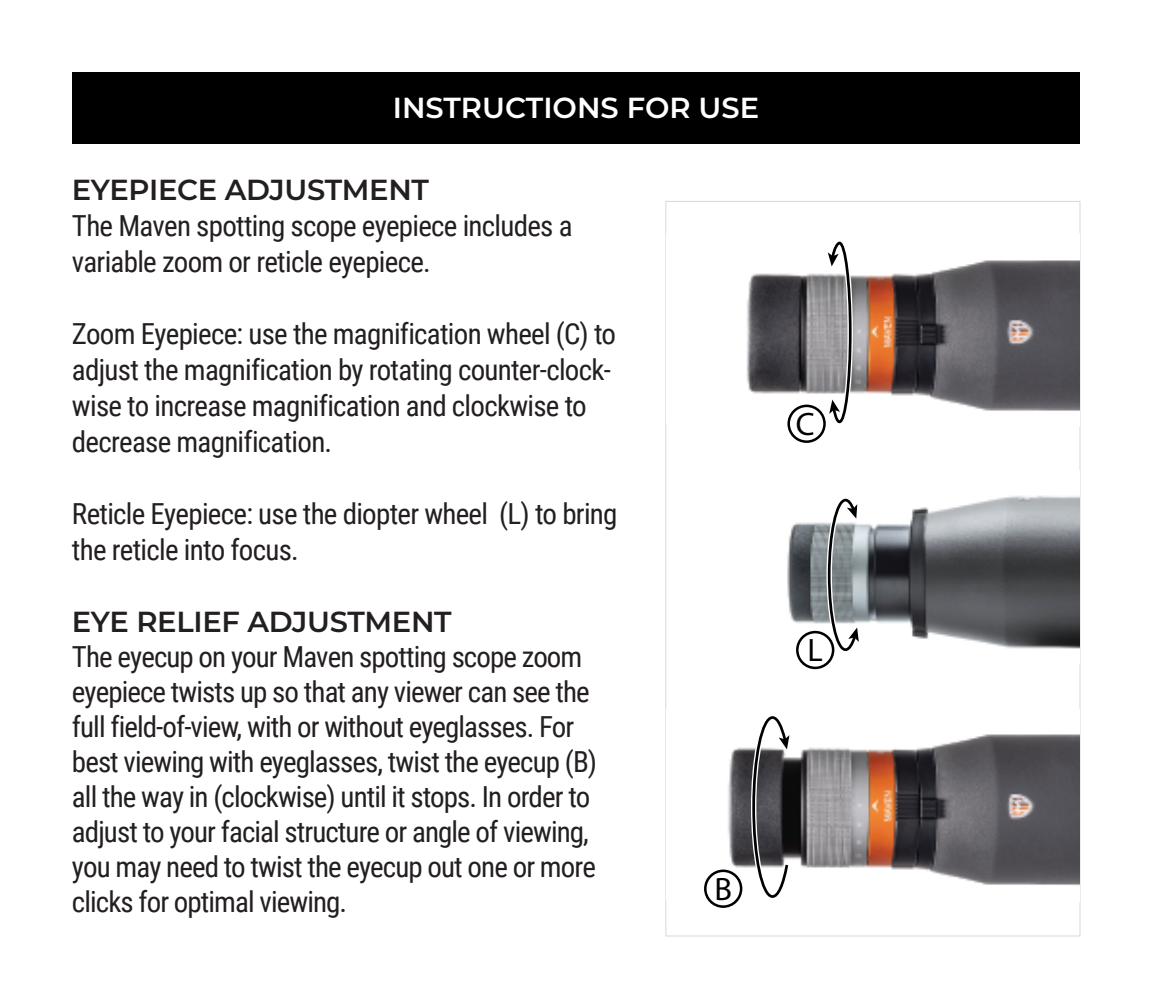
<style>
.page{position:relative;width:1152px;height:1008px;background:#fff}
.page>*{position:absolute;margin:0;border:0;box-sizing:border-box;transform-origin:0 0}
.t1{font:32.4px "Myriad Pro";color:#000}
.t2{font:28.8px/35.2px "Roboto Condensed";letter-spacing:-.03em;color:#231f20}
.t3{font:600 28.8px "Montserrat";letter-spacing:-.01em;color:#231f20}
.t4{font:600 28.8px "Montserrat";color:#fff}
</style>
<div class="page">
<div style="left:72px;top:72px;width:1008px;height:72px;background:#000"></div>
<img style="left:666px;top:260px;width:414px;height:167px">
<img style="left:787px;top:495px;width:293px;height:169px">
<img style="left:666px;top:734px;width:414px;height:169px">
<svg style="left:750px;top:716px;width:43px;height:185px"></svg>
<div style="left:789px;top:406px;width:36px;height:36px;background:#fff;border-radius:50%"></div>
<div style="left:787px;top:405px;width:39px;height:38px;border:3px solid #000;border-radius:50%"></div>
<svg style="left:823px;top:241px;width:31px;height:185px"></svg>
<div style="left:705px;top:871px;width:36px;height:36px;background:#fff;border-radius:50%"></div>
<div style="left:704px;top:870px;width:38px;height:38px;border:3px solid #000;border-radius:50%"></div>
<div style="left:797px;top:632px;width:36px;height:36px;background:#fff;border-radius:50%"></div>
<div style="left:796px;top:631px;width:38px;height:38px;border:3px solid #000;border-radius:50%"></div>
<svg style="left:825px;top:496px;width:38px;height:158px"></svg>
<p class="t4" style="left:393px;top:87px;width:368px">INSTRUCTIONS FOR USE</p>
<p class="t3" style="left:72px;top:170px;width:359px">EYEPIECE ADJUSTMENT</p>
<p class="t2" style="left:72px;top:207px;width:502px">The Maven spotting scope eyepiece includes a variable zoom or reticle eyepiece.</p>
<p class="t2" style="left:72px;top:315px;width:546px">Zoom Eyepiece: use the magnification wheel (C) to adjust the magnification by rotating counter-clock&shy;wise to increase magnification and clockwise to decrease magnification.</p>
<p class="t2" style="left:72px;top:495px;width:547px">Reticle Eyepiece: use the diopter wheel (L) to bring the reticle into focus.</p>
<p class="t3" style="left:72px;top:602px;width:381px">EYE RELIEF ADJUSTMENT</p>
<p class="t2" style="left:72px;top:638px;width:527px">The eyecup on your Maven spotting scope zoom eyepiece twists up so that any viewer can see the full field-of-view, with or without eyeglasses. For best viewing with eyeglasses, twist the eyecup (B) all the way in (clockwise) until it stops. In order to adjust to your facial structure or angle of viewing, you may need to twist the eyecup out one or more clicks for optimal viewing.</p>
<p class="t1" style="left:714px;top:869px;width:19px">B</p>
<p class="t1" style="left:796px;top:404px;width:20px">C</p>
<p class="t1" style="left:808px;top:630px;width:17px">L</p>
</div>
